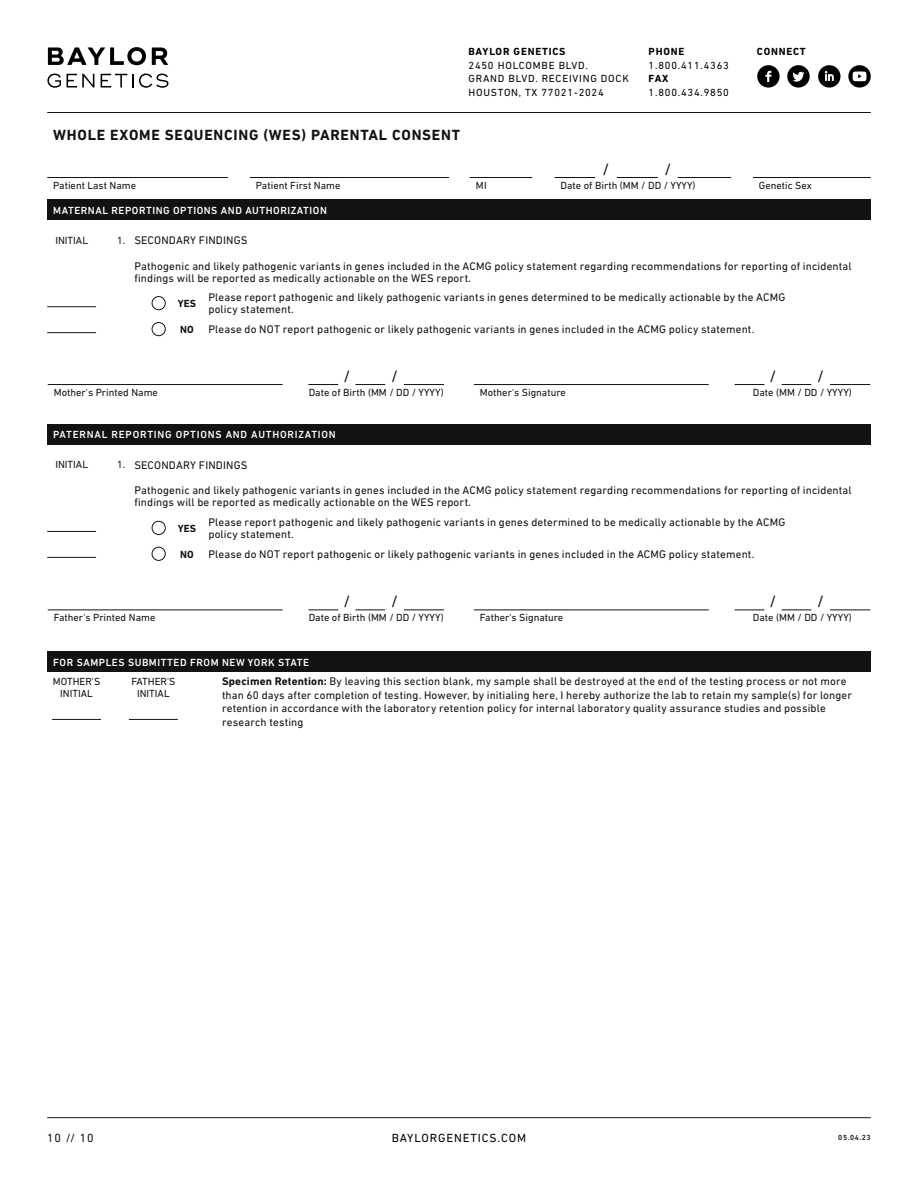
<style>
.page{position:relative;width:918px;height:1188px;background:#fff}
.page>*{position:absolute;margin:0;border:0;box-sizing:border-box;transform-origin:0 0}
.t1{font:16.5px "DIN Next LT Pro";color:#121212}
.t2{font:700 15px "DIN Next LT Pro";letter-spacing:.05em;color:#121212}
.t3{font:12px "DIN Next LT Pro";letter-spacing:.075em;color:#000}
.t4{font:12px "DIN Next LT Pro";color:#121212}
.t5{font:11.25px/12px "DIN Next LT Pro";letter-spacing:.015em;color:#121212}
.t6{font:10.5px/12.6px "DIN Next LT Pro";color:#121212;text-align:center}
.t7{font:10.5px/13.5px "DIN Next LT Pro";letter-spacing:.075em;color:#000}
.t8{font:500 10.5px "DIN Next LT Pro";letter-spacing:.05em;color:#fff}
.t9{font:500 10.5px "DIN Next LT Pro";letter-spacing:.075em;color:#fff}
.t10{font:700 10.5px "DIN Next LT Pro";letter-spacing:.075em;color:#000}
.t11{font:700 10.5px "DIN Next LT Pro";color:#121212}
.t12{font:500 7.5px "DIN Next LT Pro";color:#121212}
.s1{font-size:10.5px}
.s2{font-weight:700}
</style>
<div class="page">
<div style="left:757px;top:65px;width:23px;height:23px;background:#000;border-radius:50%"></div>
<svg style="left:765px;top:71px;width:6px;height:11px"></svg>
<div style="left:787px;top:65px;width:23px;height:23px;background:#000;border-radius:50%"></div>
<svg style="left:792px;top:72px;width:12px;height:10px"></svg>
<div style="left:818px;top:65px;width:23px;height:23px;background:#000;border-radius:50%"></div>
<svg style="left:825px;top:71px;width:9px;height:10px"></svg>
<svg style="left:848px;top:65px;width:23px;height:23px"></svg>
<svg style="left:853px;top:72px;width:13px;height:9px"></svg>
<svg style="left:48px;top:47px;width:98px;height:18px"></svg>
<svg style="left:152px;top:47px;width:16px;height:18px"></svg>
<svg style="left:47px;top:74px;width:14px;height:14px"></svg>
<svg style="left:67px;top:74px;width:27px;height:13px"></svg>
<svg style="left:101px;top:74px;width:67px;height:14px"></svg>
<hr style="left:47px;top:112px;width:824px;height:1px;background:#121212">
<hr style="left:47px;top:1117px;width:824px;height:1px;background:#121212">
<hr style="left:555px;top:177px;width:40px;height:1px;background:#121212">
<hr style="left:617px;top:177px;width:41px;height:1px;background:#121212">
<hr style="left:678px;top:177px;width:53px;height:1px;background:#121212">
<hr style="left:753px;top:177px;width:118px;height:1px;background:#121212">
<hr style="left:47px;top:177px;width:181px;height:1px;background:#121212">
<hr style="left:250px;top:177px;width:199px;height:1px;background:#121212">
<hr style="left:470px;top:177px;width:62px;height:1px;background:#121212">
<hr style="left:47px;top:306px;width:49px;height:1px;background:#121212">
<div style="left:152px;top:296px;width:14px;height:14px;border:1px solid #121212;border-radius:50%"></div>
<hr style="left:47px;top:332px;width:49px;height:1px;background:#121212">
<div style="left:152px;top:322px;width:14px;height:14px;border:1px solid #121212;border-radius:50%"></div>
<hr style="left:47px;top:531px;width:49px;height:1px;background:#121212">
<div style="left:152px;top:521px;width:14px;height:14px;border:1px solid #121212;border-radius:50%"></div>
<hr style="left:47px;top:557px;width:49px;height:1px;background:#121212">
<div style="left:152px;top:547px;width:14px;height:14px;border:1px solid #121212;border-radius:50%"></div>
<svg style="left:735px;top:384px;width:29px;height:1px"></svg>
<svg style="left:782px;top:384px;width:29px;height:1px"></svg>
<hr style="left:830px;top:384px;width:40px;height:1px;background:#121212">
<hr style="left:474px;top:384px;width:235px;height:1px;background:#121212">
<svg style="left:735px;top:610px;width:29px;height:1px"></svg>
<svg style="left:782px;top:610px;width:29px;height:1px"></svg>
<hr style="left:830px;top:610px;width:40px;height:1px;background:#121212">
<hr style="left:474px;top:610px;width:235px;height:1px;background:#121212">
<hr style="left:308px;top:384px;width:30px;height:1px;background:#121212">
<hr style="left:355px;top:384px;width:30px;height:1px;background:#121212">
<hr style="left:404px;top:384px;width:40px;height:1px;background:#121212">
<hr style="left:48px;top:384px;width:235px;height:1px;background:#121212">
<hr style="left:308px;top:610px;width:30px;height:1px;background:#121212">
<hr style="left:355px;top:610px;width:30px;height:1px;background:#121212">
<hr style="left:404px;top:610px;width:40px;height:1px;background:#121212">
<hr style="left:48px;top:610px;width:235px;height:1px;background:#121212">
<hr style="left:52px;top:719px;width:49px;height:1px;background:#121212">
<hr style="left:129px;top:719px;width:49px;height:1px;background:#121212">
<div style="left:47px;top:200px;width:824px;height:20px;background:#121212"></div>
<div style="left:47px;top:424px;width:824px;height:20px;background:#121212"></div>
<div style="left:47px;top:651px;width:824px;height:21px;background:#121212"></div>
<p class="t10" style="left:469px;top:45px;width:98px">BAYLOR GENETICS</p>
<p class="t7" style="left:469px;top:58px;width:162px">2450 HOLCOMBE BLVD.<br>GRAND BLVD. RECEIVING DOCK<br>HOUSTON, TX 77021-2024</p>
<p class="t10" style="left:649px;top:45px;width:37px">PHONE</p>
<p class="t7" style="left:649px;top:58px;width:82px">1.800.411.4363</p>
<p class="t10" style="left:649px;top:72px;width:21px">FAX</p>
<p class="t7" style="left:649px;top:85px;width:82px">1.800.434.9850</p>
<h2 class="t2" style="left:53px;top:126px;width:408px">WHOLE EXOME SEQUENCING (WES) PARENTAL CONSENT</h2>
<h1 class="t1" style="left:603px;top:159px;width:8px">/</h1>
<h1 class="t1" style="left:664px;top:159px;width:8px">/</h1>
<p class="t10" style="left:757px;top:45px;width:50px">CONNECT</p>
<p class="t6" style="left:53px;top:179px;width:84px">Patient Last Name</p>
<p class="t6" style="left:256px;top:179px;width:86px">Patient First Name</p>
<p class="t6" style="left:476px;top:179px;width:13px">MI</p>
<p class="t6" style="left:561px;top:179px;width:136px">Date of Birth (MM / DD / YYYY)</p>
<p class="t6" style="left:759px;top:179px;width:54px">Genetic Sex</p>
<p class="t8" style="left:53px;top:204px;width:275px">MATERNAL REPORTING OPTIONS AND AUTHORIZATION</p>
<p class="t6" style="left:55px;top:234px;width:34px">INITIAL</p>
<p class="t5" style="left:117px;top:234px;width:132px"><span class="s1">1.</span> SECONDARY FINDINGS</p>
<p class="t5" style="left:134px;top:260px;width:719px">Pathogenic and likely pathogenic variants in genes included in the ACMG policy statement regarding recommendations for reporting of incidental findings will be reported as medically actionable on the WES report.</p>
<p class="t11" style="left:178px;top:297px;width:20px">YES</p>
<p class="t5" style="left:208px;top:291px;width:579px">Please report pathogenic and likely pathogenic variants in genes determined to be medically actionable by the ACMG policy statement.</p>
<p class="t11" style="left:180px;top:323px;width:15px">NO</p>
<p class="t5" style="left:208px;top:323px;width:548px">Please do NOT report pathogenic or likely pathogenic variants in genes included in the ACMG policy statement.</p>
<h1 class="t1" style="left:343px;top:366px;width:8px">/</h1>
<h1 class="t1" style="left:391px;top:366px;width:8px">/</h1>
<p class="t6" style="left:54px;top:386px;width:106px">Mother's Printed Name</p>
<p class="t6" style="left:309px;top:386px;width:136px">Date of Birth (MM / DD / YYYY)</p>
<p class="t9" style="left:53px;top:428px;width:284px">PATERNAL REPORTING OPTIONS AND AUTHORIZATION</p>
<h1 class="t1" style="left:770px;top:366px;width:8px">/</h1>
<h1 class="t1" style="left:817px;top:366px;width:8px">/</h1>
<p class="t6" style="left:480px;top:386px;width:87px">Mother's Signature</p>
<p class="t6" style="left:753px;top:386px;width:100px">Date (MM / DD / YYYY)</p>
<p class="t6" style="left:55px;top:458px;width:34px">INITIAL</p>
<p class="t5" style="left:117px;top:459px;width:132px"><span class="s1">1.</span> SECONDARY FINDINGS</p>
<p class="t5" style="left:134px;top:484px;width:719px">Pathogenic and likely pathogenic variants in genes included in the ACMG policy statement regarding recommendations for reporting of incidental findings will be reported as medically actionable on the WES report.</p>
<p class="t11" style="left:178px;top:522px;width:20px">YES</p>
<p class="t5" style="left:208px;top:516px;width:579px">Please report pathogenic and likely pathogenic variants in genes determined to be medically actionable by the ACMG policy statement.</p>
<p class="t11" style="left:180px;top:548px;width:15px">NO</p>
<p class="t5" style="left:208px;top:548px;width:548px">Please do NOT report pathogenic or likely pathogenic variants in genes included in the ACMG policy statement.</p>
<h1 class="t1" style="left:343px;top:592px;width:8px">/</h1>
<h1 class="t1" style="left:391px;top:592px;width:8px">/</h1>
<p class="t6" style="left:54px;top:611px;width:103px">Father's Printed Name</p>
<p class="t6" style="left:309px;top:611px;width:136px">Date of Birth (MM / DD / YYYY)</p>
<p class="t8" style="left:53px;top:656px;width:257px">FOR SAMPLES SUBMITTED FROM NEW YORK STATE</p>
<h1 class="t1" style="left:770px;top:592px;width:8px">/</h1>
<h1 class="t1" style="left:817px;top:592px;width:8px">/</h1>
<p class="t6" style="left:480px;top:611px;width:85px">Father's Signature</p>
<p class="t6" style="left:753px;top:611px;width:100px">Date (MM / DD / YYYY)</p>
<p class="t6" style="left:53px;top:675px;width:49px">MOTHER'S<br>INITIAL</p>
<p class="t6" style="left:131px;top:675px;width:45px">FATHER'S<br>INITIAL</p>
<p class="t5" style="left:222px;top:675px;width:632px;line-height:13.5px"><span class="s2">Specimen Retention:</span> By leaving this section blank, my sample shall be destroyed at the end of the testing process or not more than 60 days after completion of testing. However, by initialing here, I hereby authorize the lab to retain my sample(s) for longer retention in accordance with the laboratory retention policy for internal laboratory quality assurance studies and possible research testing</p>
<p class="t4" style="left:47px;top:1131px;width:48px">10 // 10</p>
<p class="t12" style="left:838px;top:1133px;width:34px">05.04.23</p>
<p class="t3" style="left:392px;top:1131px;width:136px">BAYLORGENETICS.COM</p>
</div>
